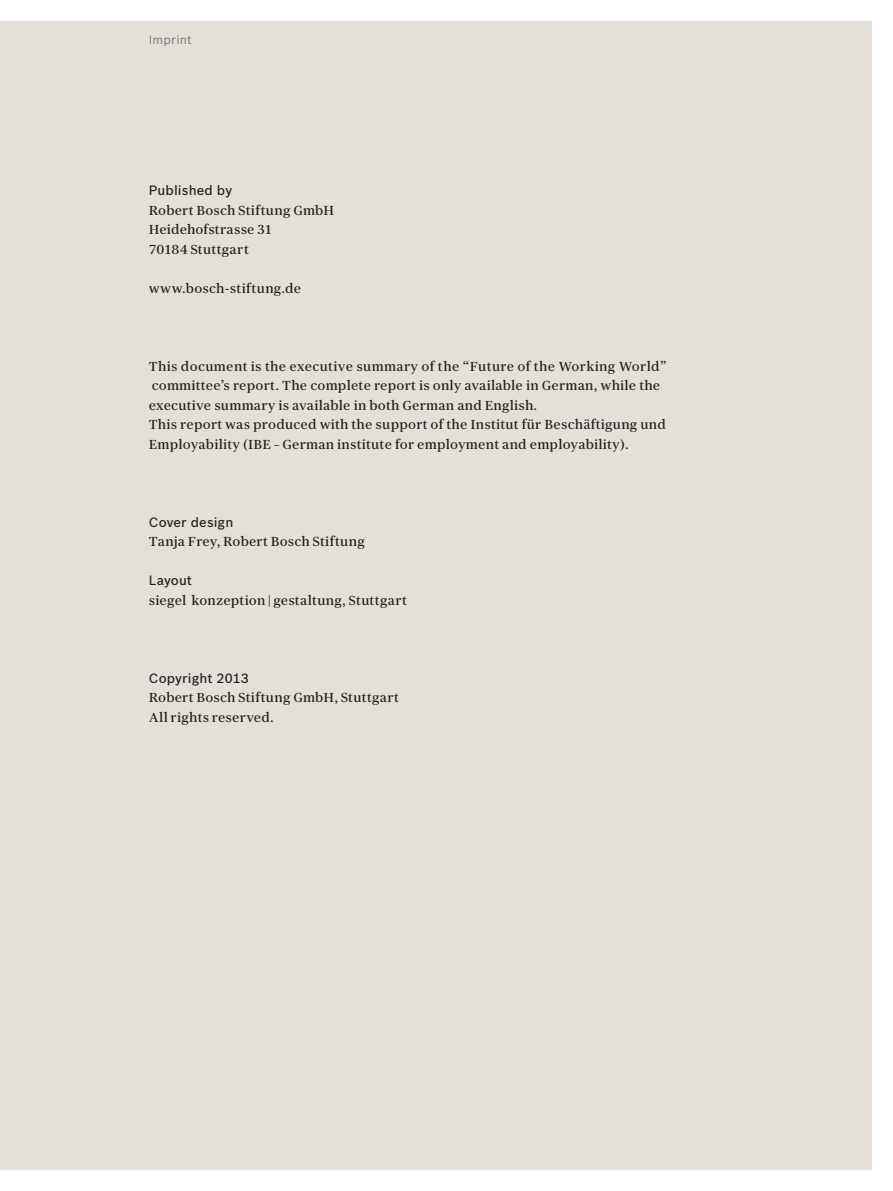
<style>
.page{position:relative;width:893px;height:1191px;background:#fff}
.page>*{position:absolute;margin:0;border:0;box-sizing:border-box;transform-origin:0 0}
.t1{font:13.2px/19.5px "Bosch Serif";letter-spacing:.015em;color:#231f20}
.t2{font:500 13.2px "Bosch Sans";letter-spacing:.005em;color:#231f20}
.t3{font:12px "Bosch Sans";letter-spacing:.01em;color:#76787b}
</style>
<div class="page">
<div style="left:0;top:21px;width:872px;height:1148px;background:#e4e0d9"></div>
<p class="t3" style="left:149px;top:32px;width:44px">Imprint</p>
<p class="t2" style="left:149px;top:182px;width:85px">Published by</p>
<p class="t1" style="left:149px;top:200px;width:187px">Robert Bosch Stiftung GmbH<br>Heidehofstrasse 31<br>70184 Stuttgart</p>
<p class="t1" style="left:149px;top:278px;width:154px">www.bosch-stiftung.de</p>
<p class="t1" style="left:149px;top:356px;width:519px">This document is the executive summary of the “Future of the Working World” committee’s report. The complete report is only available in German, while the executive summary is available in both German and English.<br>This report was produced with the support of the Institut für Beschäftigung und Employability (IBE – German institute for employment and employability).</p>
<p class="t2" style="left:149px;top:514px;width:86px">Cover design</p>
<p class="t1" style="left:149px;top:531px;width:218px">Tanja Frey, Robert Bosch Stiftung</p>
<p class="t2" style="left:149px;top:572px;width:45px">Layout</p>
<p class="t1" style="left:149px;top:590px;width:260px">siegel konzeption | gestaltung, Stuttgart</p>
<p class="t2" style="left:149px;top:670px;width:101px">Copyright 2013</p>
<p class="t1" style="left:149px;top:687px;width:252px">Robert Bosch Stiftung GmbH, Stuttgart<br>All rights reserved.</p>
</div>
